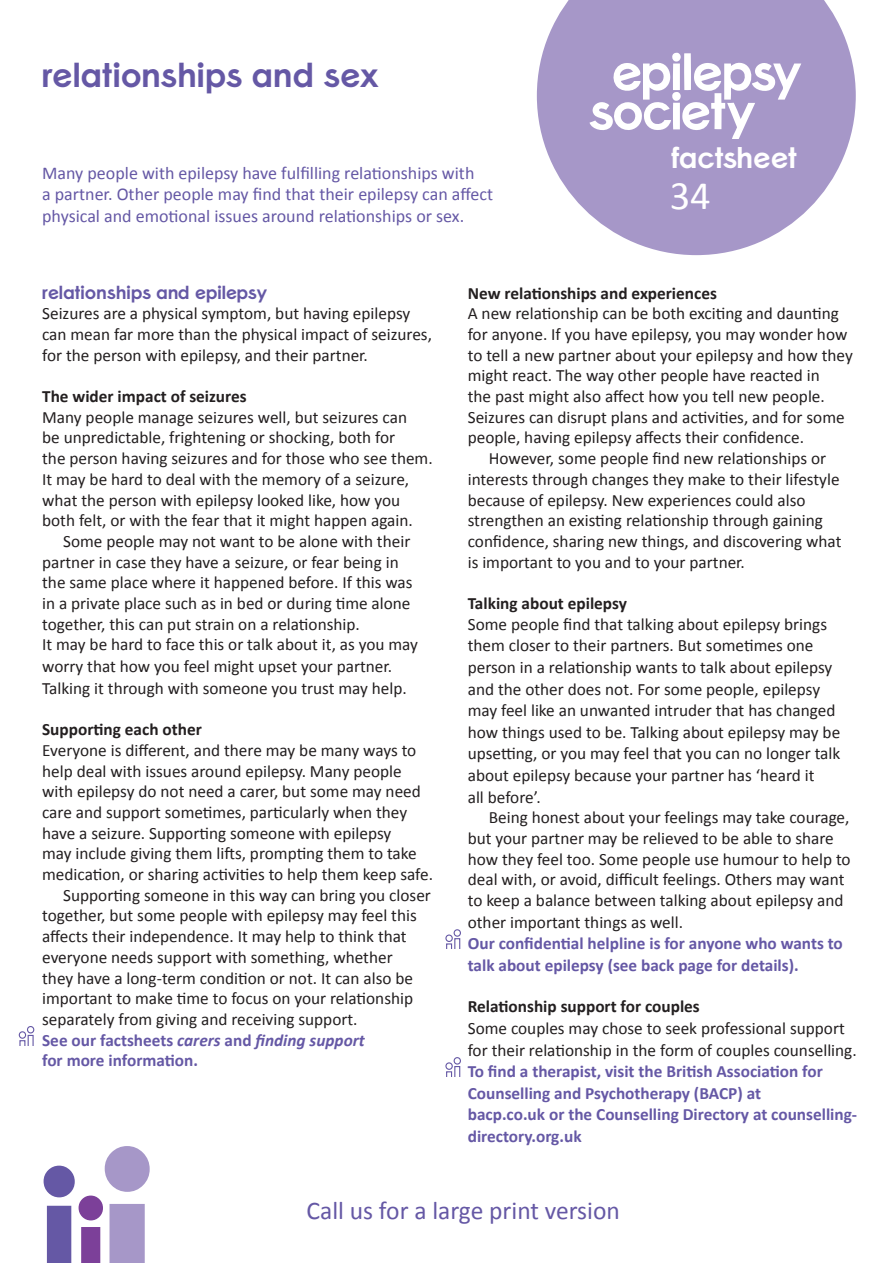
<style>
.page{position:relative;width:893px;height:1263px;background:#fff}
.page>*{position:absolute;margin:0;border:0;box-sizing:border-box;transform-origin:0 0}
.t1{font:40.5px "Calibri";color:#fff}
.t2{font:700 33px "Connect";letter-spacing:-.005em;color:#6558a5}
.t3{font:700 28.5px "Connect";letter-spacing:-.02em;color:#fff}
.t4{font:25.5px "Calibri";color:#6558a5}
.t5{font:18px/21.6px "Calibri";color:#6558a5}
.t6{font:700 18px "Connect";letter-spacing:-.01em;color:#6558a5}
.t7{font:17.25px/21.6px "Calibri";color:#231f20}
.t8{font:700 17.25px/21.6px "Calibri";color:#6558a5}
.t9{font:700 17.25px "Calibri";color:#231f20}
.t10{font:italic 700 17.25px "Calibri";color:#6558a5}
.s1{font-style:normal}
</style>
<div class="page">
<svg style="left:537px;top:0;width:319px;height:255px;fill:#a697c8"></svg>
<svg style="left:18px;top:1026px;width:17px;height:20px"></svg>
<svg style="left:44px;top:1146px;width:106px;height:117px"></svg>
<svg style="left:445px;top:929px;width:16px;height:20px"></svg>
<svg style="left:445px;top:1057px;width:16px;height:20px"></svg>
<svg style="left:589px;top:53px;width:212px;height:86px"></svg>
<h2 class="t2" style="left:42px;top:54px;width:338px">relationships and sex</h2>
<p class="t5" style="left:42px;top:162px;width:452px">Many people with epilepsy have fulfilling relationships with<br>a partner. Other people may find that their epilepsy can affect physical and emotional issues around relationships or sex.</p>
<h3 class="t3" style="left:671px;top:139px;width:127px">factsheet</h3>
<h1 class="t1" style="left:670px;top:170px;width:43px">34</h1>
<p class="t6" style="left:42px;top:281px;width:227px">relationships and epilepsy</p>
<p class="t7" style="left:42px;top:303px;width:391px;line-height:20.7px">Seizures are a physical symptom, but having epilepsy can mean far more than the physical impact of seizures, for the person with epilepsy, and their partner.</p>
<p class="t9" style="left:42px;top:385px;width:206px">The wider impact of seizures</p>
<p class="t7" style="left:42px;top:407px;width:392px;line-height:20.7px">Many people manage seizures well, but seizures can<br>be unpredictable, frightening or shocking, both for<br>the person having seizures and for those who see them.<br>It may be hard to deal with the memory of a seizure, what the person with epilepsy looked like, how you both felt, or with the fear that it might happen again.</p>
<p class="t7" style="left:42px;top:531px;width:377px;line-height:21px;text-indent:21px">Some people may not want to be alone with their partner in case they have a seizure, or fear being in the same place where it happened before. If this was in a private place such as in bed or during time alone together, this can put strain on a relationship.<br>It may be hard to face this or talk about it, as you may worry that how you feel might upset your partner.<br>Talking it through with someone you trust may help.</p>
<p class="t9" style="left:42px;top:718px;width:161px">Supporting each other</p>
<p class="t7" style="left:42px;top:739px;width:376px">Everyone is different, and there may be many ways to</p>
<p class="t7" style="left:42px;top:760px;width:361px">help deal with issues around epilepsy. Many people</p>
<p class="t7" style="left:42px;top:781px;width:380px">with epilepsy do not need a carer, but some may need</p>
<p class="t7" style="left:42px;top:801px;width:367px">care and support sometimes, particularly when they</p>
<p class="t7" style="left:42px;top:822px;width:351px">have a seizure. Supporting someone with epilepsy</p>
<p class="t7" style="left:42px;top:843px;width:376px">may include giving them lifts, prompting them to take</p>
<p class="t7" style="left:42px;top:863px;width:392px">medication, or sharing activities to help them keep safe.</p>
<p class="t7" style="left:63px;top:884px;width:369px">Supporting someone in this way can bring you closer</p>
<p class="t7" style="left:42px;top:905px;width:376px">together, but some people with epilepsy may feel this</p>
<p class="t7" style="left:42px;top:926px;width:366px">affects their independence. It may help to think that</p>
<p class="t7" style="left:42px;top:946px;width:352px">everyone needs support with something, whether</p>
<p class="t7" style="left:42px;top:967px;width:372px">they have a long-term condition or not. It can also be</p>
<p class="t7" style="left:42px;top:988px;width:372px">important to make time to focus on your relationship</p>
<p class="t7" style="left:42px;top:1008px;width:317px">separately from giving and receiving support.</p>
<p class="t10" style="left:42px;top:1029px;width:324px"><span class="s1">See our factsheets</span> carers <span class="s1">and</span> finding support</p>
<p class="t8" style="left:42px;top:1050px;width:157px">for more information.</p>
<p class="t9" style="left:468px;top:282px;width:251px">New relationships and experiences</p>
<p class="t7" style="left:468px;top:303px;width:373px">A new relationship can be both exciting and daunting</p>
<p class="t7" style="left:468px;top:323px;width:381px">for anyone. If you have epilepsy, you may wonder how</p>
<p class="t7" style="left:468px;top:344px;width:387px">to tell a new partner about your epilepsy and how they</p>
<p class="t7" style="left:468px;top:365px;width:354px">might react. The way other people have reacted in</p>
<p class="t7" style="left:468px;top:386px;width:359px">the past might also affect how you tell new people.</p>
<p class="t7" style="left:468px;top:406px;width:378px">Seizures can disrupt plans and activities, and for some</p>
<p class="t7" style="left:468px;top:427px;width:338px">people, having epilepsy affects their confidence.</p>
<p class="t7" style="left:489px;top:448px;width:339px">However, some people find new relationships or</p>
<p class="t7" style="left:468px;top:468px;width:373px">interests through changes they make to their lifestyle</p>
<p class="t7" style="left:468px;top:489px;width:339px">because of epilepsy. New experiences could also</p>
<p class="t7" style="left:468px;top:510px;width:357px">strengthen an existing relationship through gaining</p>
<p class="t7" style="left:468px;top:530px;width:375px">confidence, sharing new things, and discovering what</p>
<p class="t7" style="left:468px;top:551px;width:279px">is important to you and to your partner.</p>
<p class="t9" style="left:468px;top:592px;width:161px">Talking about epilepsy</p>
<p class="t7" style="left:468px;top:613px;width:374px">Some people find that talking about epilepsy brings them closer to their partners. But sometimes one person in a relationship wants to talk about epilepsy and the other does not. For some people, epilepsy may feel like an unwanted intruder that has changed how things used to be. Talking about epilepsy may be upsetting, or you may feel that you can no longer talk about epilepsy because your partner has ‘heard it<br>all before’.</p>
<p class="t7" style="left:468px;top:807px;width:384px;line-height:20.9px;text-indent:21px">Being honest about your feelings may take courage, but your partner may be relieved to be able to share how they feel too. Some people use humour to help to deal with, or avoid, difficult feelings. Others may want to keep a balance between talking about epilepsy and other important things as well.</p>
<p class="t8" style="left:468px;top:933px;width:377px">Our confidential helpline is for anyone who wants to talk about epilepsy (see back page for details).</p>
<p class="t9" style="left:468px;top:995px;width:234px">Relationship support for couples</p>
<p class="t7" style="left:468px;top:1017px;width:390px">Some couples may chose to seek professional support for their relationship in the form of couples counselling.</p>
<p class="t8" style="left:468px;top:1060px;width:391px">To find a therapist, visit the British Association for Counselling and Psychotherapy (BACP) at<br>bacp.co.uk or the Counselling Directory at counselling&shy;directory.org.uk</p>
<h3 class="t4" style="left:307px;top:1194px;width:315px">Call us for a large print version</h3>
</div>
